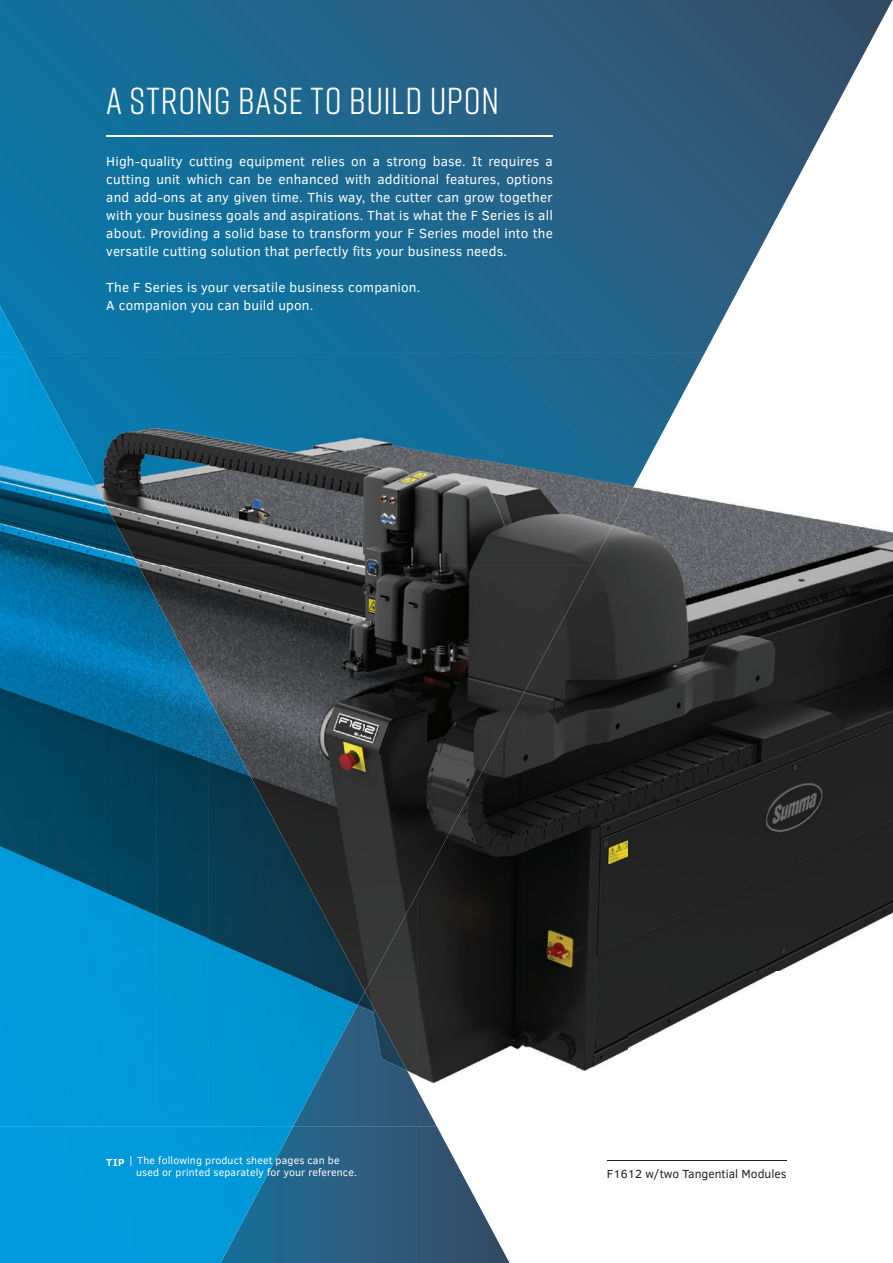
<style>
.page{position:relative;width:893px;height:1263px;background:#fff}
.page>*{position:absolute;margin:0;border:0;box-sizing:border-box;transform-origin:0 0}
.t1{font:37.5px "Rift";letter-spacing:.015em;color:#fff}
.t2{font:13.5px/18px "Clear Sans";letter-spacing:.015em;color:#fff;text-align:justify}
.t3{font:12px "Clear Sans";color:#231f20}
.t4{font:10.5px/12px "Clear Sans";letter-spacing:.015em;color:#fff}
.s1{font-weight:700}
</style>
<div class="page">
<svg style="left:0;top:0;width:893px;height:353px;background:#377799"></svg>
<img style="left:629px;top:459px;width:264px;height:589px">
<img style="left:576px;top:566px;width:53px;height:505px">
<img style="left:524px;top:672px;width:52px;height:395px">
<img style="left:471px;top:779px;width:53px;height:287px">
<img style="left:422px;top:885px;width:49px;height:197px">
<img style="left:105px;top:353px;width:600px;height:106px">
<img style="left:105px;top:459px;width:543px;height:107px">
<img style="left:157px;top:565px;width:435px;height:107px">
<img style="left:209px;top:672px;width:326px;height:107px">
<img style="left:261px;top:778px;width:217px;height:107px">
<img style="left:313px;top:885px;width:109px;height:106px">
<svg style="left:293px;top:1127px;width:217px;height:136px"></svg>
<img style="left:0;top:1127px;width:293px;height:136px">
<img style="left:0;top:306px;width:25px;height:47px">
<img style="left:313px;top:991px;width:124px;height:136px">
<img style="left:0;top:353px;width:105px;height:774px">
<img style="left:104px;top:501px;width:53px;height:626px">
<img style="left:156px;top:599px;width:53px;height:528px">
<img style="left:208px;top:697px;width:53px;height:430px">
<img style="left:260px;top:795px;width:53px;height:332px">
<img style="left:313px;top:893px;width:52px;height:196px">
<hr style="left:106px;top:136px;width:447px;height:1px;background:#fff">
<hr style="left:607px;top:1160px;width:180px;height:1px;background:#231f20">
<h1 class="t1" style="left:106px;top:75px;width:394px">A STRONG BASE TO BUILD UPON</h1>
<p class="t2" style="left:106px;top:153px;width:448px">High-quality cutting equipment relies on a strong base. It requires a cutting unit which can be enhanced with additional features, options and add-ons at any given time. This way, the cutter can grow together with your business goals and aspirations. That is what the F Series is all about. Providing a solid base to transform your F Series model into the versatile cutting solution that perfectly fits your business needs.</p>
<p class="t2" style="left:106px;top:279px;width:316px">The F Series is your versatile business companion.<br>A companion you can build upon.</p>
<p class="t4" style="left:136px;top:1155px;width:222px;text-indent:-30px"><span class="s1">TiP</span> | The following product sheet pages can be used or printed separately for your reference.</p>
<p class="t3" style="left:607px;top:1166px;width:181px">F1612 w/two Tangential Modules</p>
</div>
